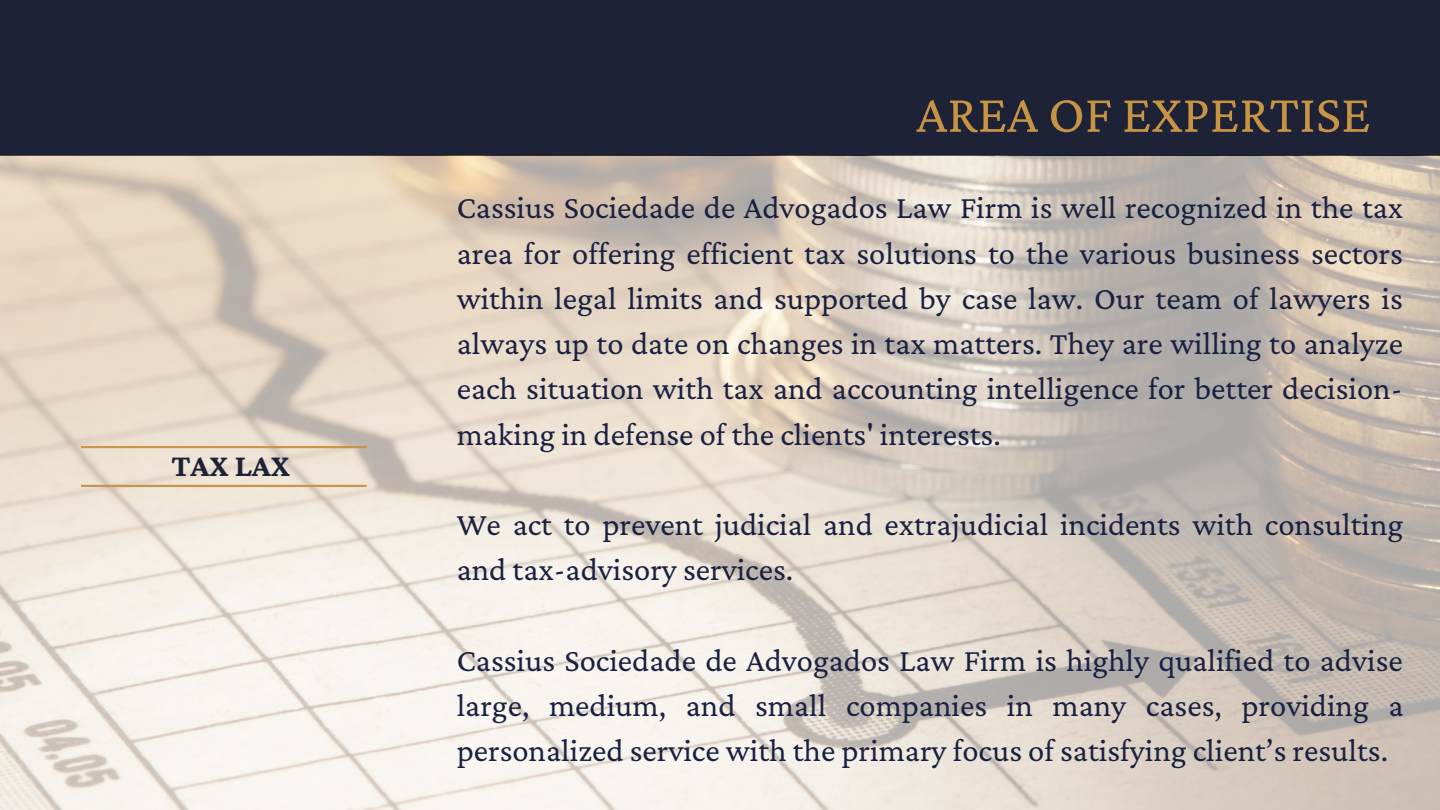
<style>
.page{position:relative;width:1440px;height:810px;background:#fff}
.page>*{position:absolute;margin:0;border:0;box-sizing:border-box;transform-origin:0 0}
.t1{font:54.5px "Crimson Pro";color:#c79344}
.t2{font:32.6px/45.3px "Crimson Pro";color:#192042;text-align:justify}
.t3{font:700 32px "Crimson Pro";color:#1d2236}
</style>
<div class="page">
<div style="left:0;top:0;width:1440px;height:156px;background:#1d2236"></div>
<img style="left:0;top:156px;width:1440px;height:654px">
<hr style="left:81px;top:485px;width:286px;height:2px;background:#c79344">
<hr style="left:81px;top:446px;width:286px;height:2px;background:#c79344">
<p class="t3" style="left:171px;top:447px;width:120px">TAX LAX</p>
<h1 class="t1" style="left:916px;top:83px;width:456px">AREA OF EXPERTISE</h1>
<p class="t2" style="left:457px;top:184px;width:948px">Cassius Sociedade de Advogados Law Firm is well recognized in the tax area for offering efficient tax solutions to the various business sectors within legal limits and supported by case law. Our team of lawyers is always up to date on changes in tax matters. They are willing to analyze each situation with tax and accounting intelligence for better decision&shy;making in defense of the clients' interests.</p>
<p class="t2" style="left:457px;top:501px;width:948px">We act to prevent judicial and extrajudicial incidents with consulting and tax-advisory services.</p>
<p class="t2" style="left:457px;top:637px;width:948px">Cassius Sociedade de Advogados Law Firm is highly qualified to advise large, medium, and small companies in many cases, providing a personalized service with the primary focus of satisfying client’s results.</p>
</div>
